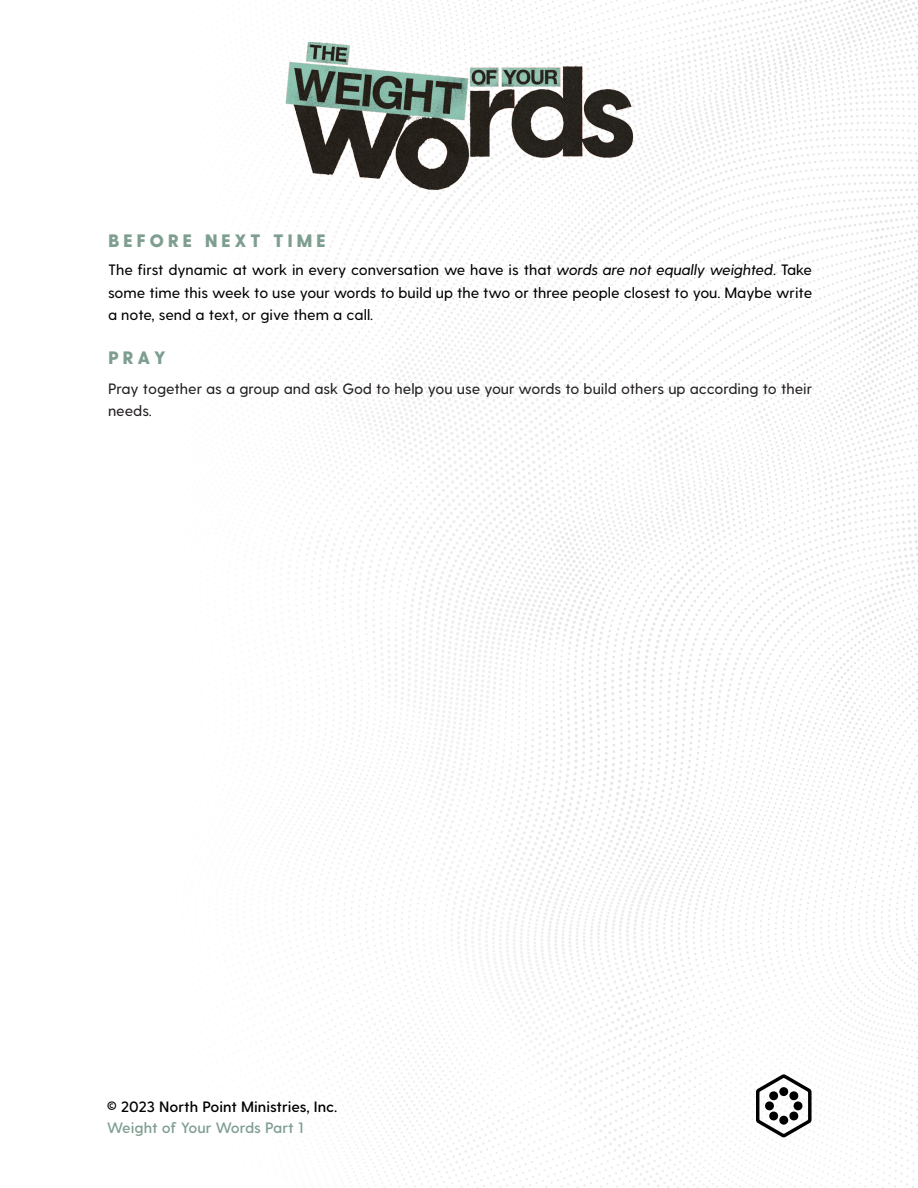
<style>
.page{position:relative;width:918px;height:1188px;background:#fff}
.page>*{position:absolute;margin:0;border:0;box-sizing:border-box;transform-origin:0 0}
.t1{font:800 18px "Greycliff CF";letter-spacing:.2em;color:#7e9e90}
.t2{font:500 15px/22.5px "Greycliff CF";color:#000;text-align:justify}
.t3{font:500 15px/22.5px "Greycliff CF";color:#231f20}
.t4{font:600 15px "Greycliff CF";color:#000}
.t5{font:600 15px "Greycliff CF";letter-spacing:-.005em;color:#7e9e90}
.s1{font-style:italic}
</style>
<div class="page">
<img style="left:306px;top:0;width:611px;height:1188px">
<svg style="left:756px;top:1074px;width:56px;height:63px"></svg>
<img style="left:282px;top:43px;width:352px;height:174px">
<p class="t1" style="left:108px;top:229px;width:220px">BEFORE NEXT TIME</p>
<p class="t2" style="left:108px;top:259px;width:706px">The first dynamic at work in every conversation we have is that <span class="s1">words are not equally weighted</span>. Take some time this week to use your words to build up the two or three people closest to you. Maybe write a note, send a text, or give them a call.</p>
<p class="t1" style="left:108px;top:346px;width:59px">PRAY</p>
<p class="t3" style="left:108px;top:378px;width:706px">Pray together as a group and ask God to help you use your words to build others up according to their needs.</p>
<p class="t4" style="left:107px;top:1098px;width:232px">© 2023 North Point Ministries, Inc.</p>
<p class="t5" style="left:107px;top:1119px;width:198px">Weight of Your Words Part 1</p>
</div>
